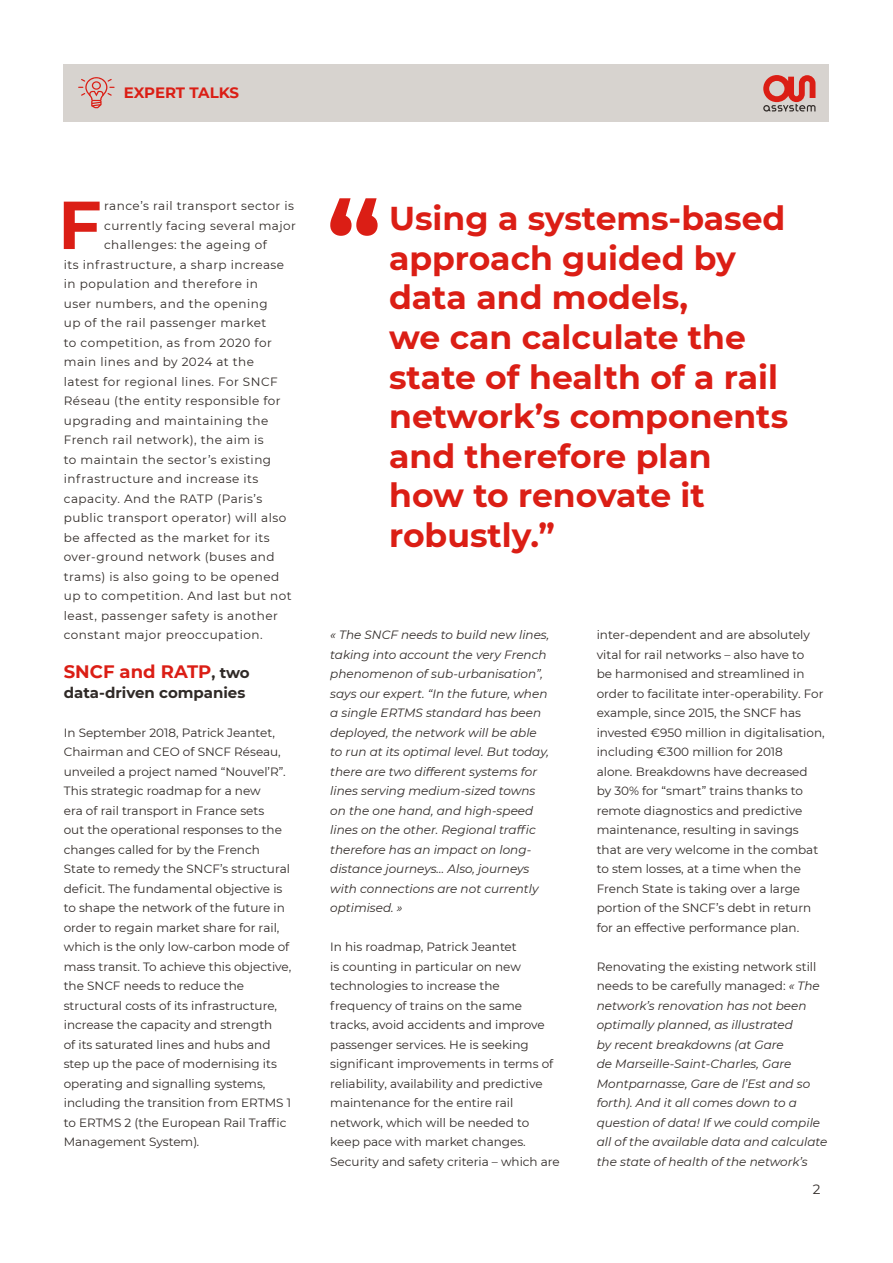
<style>
.page{position:relative;width:893px;height:1263px;background:#fff}
.page>*{position:absolute;margin:0;border:0;box-sizing:border-box;transform-origin:0 0}
.t1{font:700 67.65px "Montserrat";color:#db1e15}
.t2{font:700 33px/39.6px "Montserrat";color:#db1e15}
.t3{font:700 18px "Montserrat";color:#db1e15}
.t4{font:700 15px "Montserrat";color:#302a27}
.t5{font:700 15px "Montserrat";letter-spacing:-.01em;color:#db1e15}
.t6{font:13.5px "Montserrat";color:#302a27}
.t7{font:12px/19.5px "Montserrat";color:#302a27}
.t8{font:italic 12px/19.5px "Montserrat";color:#302a27}
.t9{font:12px "Montserrat";letter-spacing:.04em;color:#302a27}
.s1{font-size:15px;color:#302a27}
.s2{font-style:italic}
.s3{font-style:normal}
</style>
<div class="page">
<div style="left:64px;top:64px;width:765px;height:58px;background:#d7d3cf"></div>
<svg style="left:78px;top:77px;width:37px;height:31px"></svg>
<svg style="left:763px;top:75px;width:52px;height:37px"></svg>
<svg style="left:330px;top:198px;width:48px;height:38px"></svg>
<p class="t5" style="left:124px;top:82px;width:117px">EXPERT TALKS</p>
<h1 class="t1" style="left:58px;top:176px;width:45px">F</h1>
<p class="t9" style="left:104px;top:197px;width:191px">rance’s rail transport sector is</p>
<p class="t9" style="left:104px;top:217px;width:193px">currently facing several major</p>
<p class="t9" style="left:104px;top:236px;width:164px">challenges: the ageing of</p>
<p class="t9" style="left:64px;top:256px;width:222px">its infrastructure, a sharp increase</p>
<p class="t9" style="left:64px;top:275px;width:196px">in population and therefore in</p>
<p class="t9" style="left:64px;top:295px;width:205px">user numbers, and the opening</p>
<p class="t9" style="left:64px;top:314px;width:204px">up of the rail passenger market</p>
<p class="t9" style="left:64px;top:334px;width:210px">to competition, as from 2020 for</p>
<p class="t9" style="left:64px;top:353px;width:192px">main lines and by 2024 at the</p>
<p class="t9" style="left:64px;top:373px;width:215px">latest for regional lines. For SNCF</p>
<p class="t9" style="left:64px;top:392px;width:218px">Réseau (the entity responsible for</p>
<p class="t9" style="left:64px;top:412px;width:206px">upgrading and maintaining the</p>
<p class="t9" style="left:64px;top:431px;width:202px">French rail network), the aim is</p>
<p class="t9" style="left:64px;top:451px;width:209px">to maintain the sector’s existing</p>
<p class="t9" style="left:64px;top:470px;width:196px">infrastructure and increase its</p>
<p class="t9" style="left:64px;top:490px;width:200px">capacity. And the RATP (Paris’s</p>
<p class="t9" style="left:64px;top:509px;width:224px">public transport operator) will also</p>
<p class="t9" style="left:64px;top:529px;width:207px">be affected as the market for its</p>
<p class="t9" style="left:64px;top:548px;width:212px">over-ground network (buses and</p>
<p class="t9" style="left:64px;top:568px;width:217px">trams) is also going to be opened</p>
<p class="t9" style="left:64px;top:587px;width:229px">up to competition. And last but not</p>
<p class="t9" style="left:64px;top:607px;width:216px">least, passenger safety is another</p>
<p class="t9" style="left:64px;top:626px;width:200px">constant major preoccupation.</p>
<h3 class="t3" style="left:64px;top:659px;width:187px">SNCF and RATP<span class="s1">, two</span></h3>
<p class="t4" style="left:64px;top:681px;width:183px">data-driven companies</p>
<p class="t7" style="left:64px;top:722px;width:229px">In September 2018, Patrick Jeantet, Chairman and CEO of SNCF Réseau, unveiled a project named “Nouvel’R”.<br>This strategic roadmap for a new<br>era of rail transport in France sets<br>out the operational responses to the changes called for by the French State to remedy the SNCF’s structural deficit. The fundamental objective is to shape the network of the future in order to regain market share for rail, which is the only low-carbon mode of mass transit. To achieve this objective, the SNCF needs to reduce the structural costs of its infrastructure, increase the capacity and strength<br>of its saturated lines and hubs and step up the pace of modernising its operating and signalling systems, including the transition from ERTMS 1 to ERTMS 2 (the European Rail Traffic Management System)<span class="s2">.</span></p>
<h2 class="t2" style="left:389px;top:197px;width:401px">Using a systems-based approach guided by data and models,<br>we can calculate the state of health of a rail network’s components and therefore plan how to renovate it robustly.”</h2>
<p class="t8" style="left:330px;top:625px;width:221px">« The SNCF needs to build new lines, taking into account the very French phenomenon of sub-urbanisation”, says our expert. “In the future, when a single ERTMS standard has been deployed, the network will be able to run at its optimal level. But today, there are two different systems for lines serving medium-sized towns on the one hand, and high-speed lines on the other. Regional traffic therefore has an impact on long&shy;distance journeys… Also, journeys with connections are not currently optimised. »</p>
<p class="t7" style="left:330px;top:937px;width:231px">In his roadmap, Patrick Jeantet<br>is counting in particular on new technologies to increase the frequency of trains on the same tracks, avoid accidents and improve passenger services. He is seeking significant improvements in terms of reliability, availability and predictive maintenance for the entire rail network, which will be needed to keep pace with market changes.<br>Security and safety criteria – which are</p>
<p class="t7" style="left:597px;top:625px;width:229px">inter-dependent and are absolutely vital for rail networks – also have to<br>be harmonised and streamlined in order to facilitate inter-operability. For example, since 2015, the SNCF has invested €950 million in digitalisation, including €300 million for 2018<br>alone. Breakdowns have decreased by 30% for “smart” trains thanks to remote diagnostics and predictive maintenance, resulting in savings that are very welcome in the combat to stem losses, at a time when the French State is taking over a large portion of the SNCF’s debt in return for an effective performance plan.</p>
<p class="t8" style="left:597px;top:956px;width:232px"><span class="s3">Renovating the existing network still needs to be carefully managed:</span> « The network’s renovation has not been optimally planned, as illustrated<br>by recent breakdowns (at Gare<br>de Marseille-Saint-Charles, Gare Montparnasse, Gare de l’Est and so forth). And it all comes down to a question of data! If we could compile all of the available data and calculate the state of health of the network’s</p>
<p class="t6" style="left:813px;top:1180px;width:9px">2</p>
</div>
